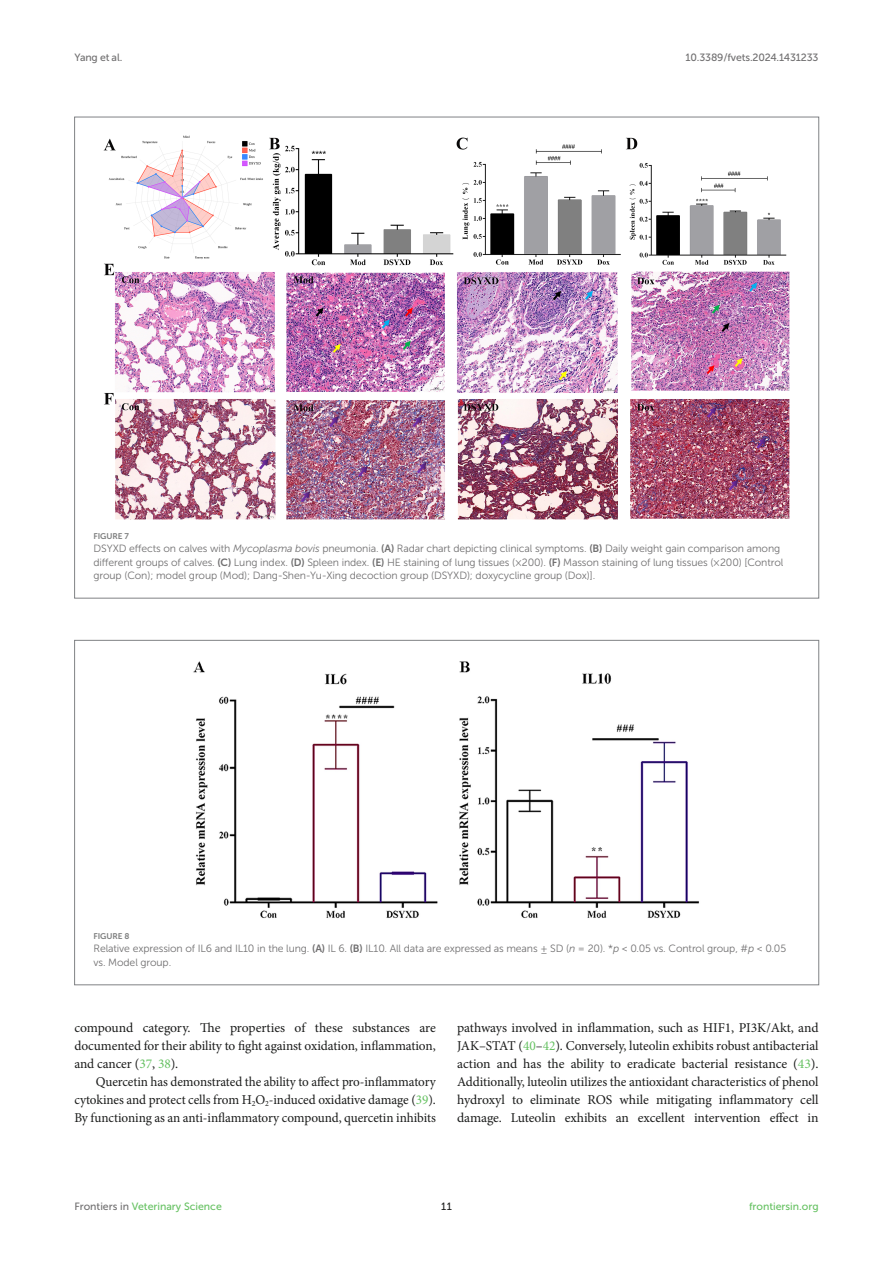
<style>
.page{position:relative;width:893px;height:1263px;background:#fff}
.page>*{position:absolute;margin:0;border:0;box-sizing:border-box;transform-origin:0 0}
.TEXT{font:13.5px/18px "Minion Pro";letter-spacing:-.005em;color:#1b1c1b;text-align:justify}
.FIG_LEG{font:10.5px/13.5px "Museo Sans 300";letter-spacing:-.01em;color:#706f70}
.t1{font:10.5px "Museo Sans 500";color:#65c161}
.t2{font:10.5px "Museo Sans 500";letter-spacing:-.015em;color:#706f70}
.t3{font:10.5px "Museo Sans 500";color:#1b1c1b}
.FIG_HD{font:8.25px "Museo Sans 700";letter-spacing:-.01em;color:#7e7f7f}
.s1{font-style:italic}
.s2{font-family:"Museo Sans 700"}
.s3{color:#65c161}
.s4{color:#706f70}
</style>
<div class="page">
<img style="left:104px;top:136px;width:685px;height:384px">
<img style="left:193px;top:661px;width:506px;height:258px">
<p class="t2" style="left:74px;top:51px;width:49px">Yang et al.</p>
<p class="t2" style="left:686px;top:51px;width:134px">10.3389/fvets.2024.1431233</p>
<p class="FIG_HD" style="left:94px;top:531px;width:37px">FIGURE 7</p>
<p class="FIG_LEG" style="left:94px;top:542px;width:691px">DSYXD effects on calves with <span class="s1">Mycoplasma bovis</span> pneumonia. <span class="s2">(A)</span> Radar chart depicting clinical symptoms. <span class="s2">(B)</span> Daily weight gain comparison among different groups of calves. <span class="s2">(C)</span> Lung index. <span class="s2">(D)</span> Spleen index. <span class="s2">(E)</span> HE staining of lung tissues (×200). <span class="s2">(F)</span> Masson staining of lung tissues (×200) [Control group (Con); model group (Mod); Dang-Shen-Yu-Xing decoction group (DSYXD); doxycycline group (Dox)].</p>
<p class="FIG_HD" style="left:94px;top:931px;width:37px">FIGURE 8</p>
<p class="FIG_LEG" style="left:94px;top:942px;width:694px">Relative expression of IL6 and IL10 in the lung. <span class="s2">(A)</span> IL 6. <span class="s2">(B)</span> IL10. All data are expressed as means ± SD (<span class="s1">n</span> = 20). *<span class="s1">p</span> &lt; 0.05 vs. Control group, #<span class="s1">p</span> &lt; 0.05 vs. Model group.</p>
<p class="TEXT" style="left:74px;top:1019px;width:363px">compound category. The properties of these substances are documented for their ability to fight against oxidation, inflammation, and cancer (<span class="s3">37</span>, <span class="s3">38</span>).</p>
<p class="TEXT" style="left:74px;top:1073px;width:363px;text-indent:21px">Quercetin has demonstrated the ability to affect pro-inflammatory cytokines and protect cells from H<sub>2</sub>O<sub>2</sub>-induced oxidative damage (<span class="s3">39</span>).<br>By functioning as an anti-inflammatory compound, quercetin inhibits</p>
<p class="TEXT" style="left:457px;top:1019px;width:363px">pathways involved in inflammation, such as HIF1, PI3K/Akt, and JAK–STAT (<span class="s3">40</span>–<span class="s3">42</span>). Conversely, luteolin exhibits robust antibacterial action and has the ability to eradicate bacterial resistance (<span class="s3">43</span>).<br>Additionally, luteolin utilizes the antioxidant characteristics of phenol hydroxyl to eliminate ROS while mitigating inflammatory cell damage. Luteolin exhibits an excellent intervention effect in</p>
<p class="t1" style="left:74px;top:1200px;width:149px"><span class="s4">Frontiers in</span> Veterinary Science</p>
<p class="t3" style="left:441px;top:1200px;width:12px">11</p>
<p class="t1" style="left:749px;top:1200px;width:71px">frontiersin.org</p>
</div>
